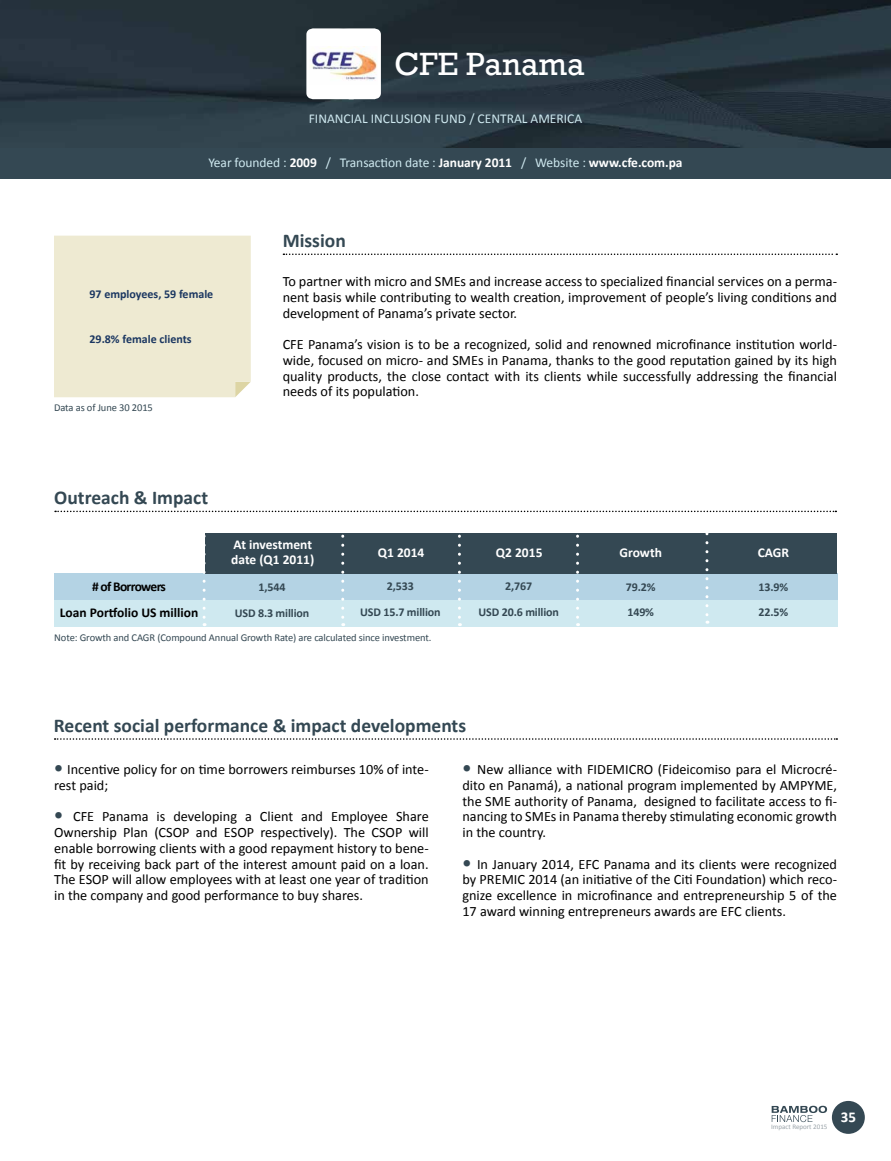
<style>
.page{position:relative;width:891px;height:1161px;background:#fff}
.page>*{position:absolute;margin:0;border:0;box-sizing:border-box;transform-origin:0 0}
.t1{font:33px "Rockwell";color:#fff}
.t2{font:700 19.5px "Calibri";color:#344853}
.t3{font:700 15px "Calibri";color:#fff}
.t4{font:14.25px/15.8px "Calibri";color:#000;text-align:justify}
.t5{font:13.5px "Calibri";color:#cfe9f0}
.t6{font:700 13.5px/15px "Calibri";color:#fff}
.t7{font:700 13.5px "Calibri";color:#000}
.t8{font:700 13.5px "Calibri";letter-spacing:-.05em;color:#000}
.t9{font:700 12px "Calibri";letter-spacing:-.01em;color:#344853}
.t10{font:700 12px "Calibri";color:#1b3761}
.t11{font:10.5px "Calibri";letter-spacing:-.01em;color:#344853}
.t12{font:7.05px "Calibri";color:#9aa3a9}
.s1{font-weight:700;color:#fff}
.s2{font-weight:700;font-size:18px;color:#344853}
</style>
<div class="page">
<div style="left:832px;top:1101px;width:33px;height:33px;background:#344853;border-radius:50%"></div>
<img style="left:0;top:0;width:891px;height:148px">
<div style="left:0;top:148px;width:891px;height:31px;background:#344853"></div>
<svg style="left:772px;top:1106px;width:55px;height:16px"></svg>
<svg style="left:305px;top:27px;width:77px;height:74px"></svg>
<div style="left:54px;top:236px;width:197px;height:161px;background:#eeead2"></div>
<svg style="left:283px;top:254px;width:554px;height:1px"></svg>
<svg style="left:55px;top:511px;width:781px;height:1px"></svg>
<div style="left:54px;top:574px;width:783px;height:26px;background:#b4d3e4"></div>
<div style="left:206px;top:533px;width:631px;height:41px;background:#344853"></div>
<div style="left:54px;top:600px;width:783px;height:26px;background:#cfe9f0"></div>
<svg style="left:341px;top:536px;width:3px;height:90px"></svg>
<svg style="left:458px;top:536px;width:3px;height:90px"></svg>
<svg style="left:576px;top:536px;width:3px;height:90px"></svg>
<svg style="left:705px;top:534px;width:3px;height:90px"></svg>
<svg style="left:203px;top:536px;width:3px;height:90px"></svg>
<svg style="left:55px;top:738px;width:782px;height:2px"></svg>
<h1 class="t1" style="left:395px;top:45px;width:192px">CFE Panama</h1>
<p class="t5" style="left:309px;top:110px;width:275px">FINANCIAL INCLUSION FUND / CENTRAL AMERICA</p>
<p class="t5" style="left:208px;top:154px;width:476px">Year founded : <span class="s1">2009</span> / Transaction date : <span class="s1">January 2011</span> / Website : <span class="s1">www.cfe.com.pa</span></p>
<p class="t10" style="left:90px;top:287px;width:125px">97 employees, 59 female</p>
<p class="t10" style="left:90px;top:332px;width:104px">29.8% female clients</p>
<p class="t11" style="left:54px;top:401px;width:100px">Data as of June 30 2015</p>
<h2 class="t2" style="left:283px;top:229px;width:65px">Mission</h2>
<p class="t4" style="left:283px;top:273px;width:556px">To partner with micro and SMEs and increase access to specialized financial services on a perma&shy;nent basis while contributing to wealth creation, improvement of people’s living conditions and development of Panama’s private sector.</p>
<p class="t4" style="left:283px;top:336px;width:556px">CFE Panama’s vision is to be a recognized, solid and renowned microfinance institution world&shy;wide, focused on micro- and SMEs in Panama, thanks to the good reputation gained by its high quality products, the close contact with its clients while successfully addressing the financial needs of its population.</p>
<h2 class="t2" style="left:54px;top:486px;width:155px">Outreach &amp; Impact</h2>
<p class="t6" style="left:231px;top:537px;width:85px">At investment date (Q1 2011)</p>
<p class="t6" style="left:378px;top:544px;width:48px">Q1 2014</p>
<p class="t6" style="left:496px;top:544px;width:48px">Q2 2015</p>
<p class="t6" style="left:620px;top:545px;width:44px">Growth</p>
<p class="t6" style="left:758px;top:545px;width:33px">CAGR</p>
<p class="t8" style="left:92px;top:578px;width:75px"># of Borrowers</p>
<p class="t9" style="left:259px;top:580px;width:28px">1,544</p>
<p class="t7" style="left:60px;top:604px;width:140px">Loan Portfolio US million</p>
<p class="t9" style="left:235px;top:605px;width:76px">USD 8.3 million</p>
<p class="t9" style="left:387px;top:579px;width:28px">2,533</p>
<p class="t9" style="left:505px;top:579px;width:28px">2,767</p>
<p class="t9" style="left:360px;top:605px;width:82px">USD 15.7 million</p>
<p class="t9" style="left:478px;top:605px;width:82px">USD 20.6 million</p>
<p class="t11" style="left:54px;top:631px;width:379px">Note: Growth and CAGR (Compound Annual Growth Rate) are calculated since investment.</p>
<h2 class="t2" style="left:54px;top:713px;width:414px">Recent social performance &amp; impact developments</h2>
<p class="t9" style="left:626px;top:580px;width:31px">79.2%</p>
<p class="t9" style="left:759px;top:580px;width:31px">13.9%</p>
<p class="t9" style="left:627px;top:605px;width:28px">149%</p>
<p class="t9" style="left:759px;top:605px;width:31px">22.5%</p>
<p class="t4" style="left:54px;top:761px;width:376px"><span class="s2">•</span> Incentive policy for on time borrowers reimburses 10% of inte&shy;rest paid;</p>
<p class="t4" style="left:54px;top:808px;width:376px"><span class="s2">•</span> CFE Panama is developing a Client and Employee Share Ownership Plan (CSOP and ESOP respectively). The CSOP will enable borrowing clients with a good repayment history to bene&shy;fit by receiving back part of the interest amount paid on a loan.<br>The ESOP will allow employees with at least one year of tradition in the company and good performance to buy shares.</p>
<p class="t4" style="left:462px;top:761px;width:376px"><span class="s2">•</span> New alliance with FIDEMICRO (Fideicomiso para el Microcré&shy;dito en Panamá), a national program implemented by AMPYME, the SME authority of Panama, designed to facilitate access to fi&shy;nancing to SMEs in Panama thereby stimulating economic growth in the country.</p>
<p class="t4" style="left:462px;top:855px;width:376px"><span class="s2">•</span> In January 2014, EFC Panama and its clients were recognized by PREMIC 2014 (an initiative of the Citi Foundation) which reco&shy;gnize excellence in microfinance and entrepreneurship 5 of the 17 award winning entrepreneurs awards are EFC clients.</p>
<p class="t12" style="left:771px;top:1122px;width:58px">Impact Report 2015</p>
<p class="t3" style="left:841px;top:1108px;width:17px">35</p>
</div>
